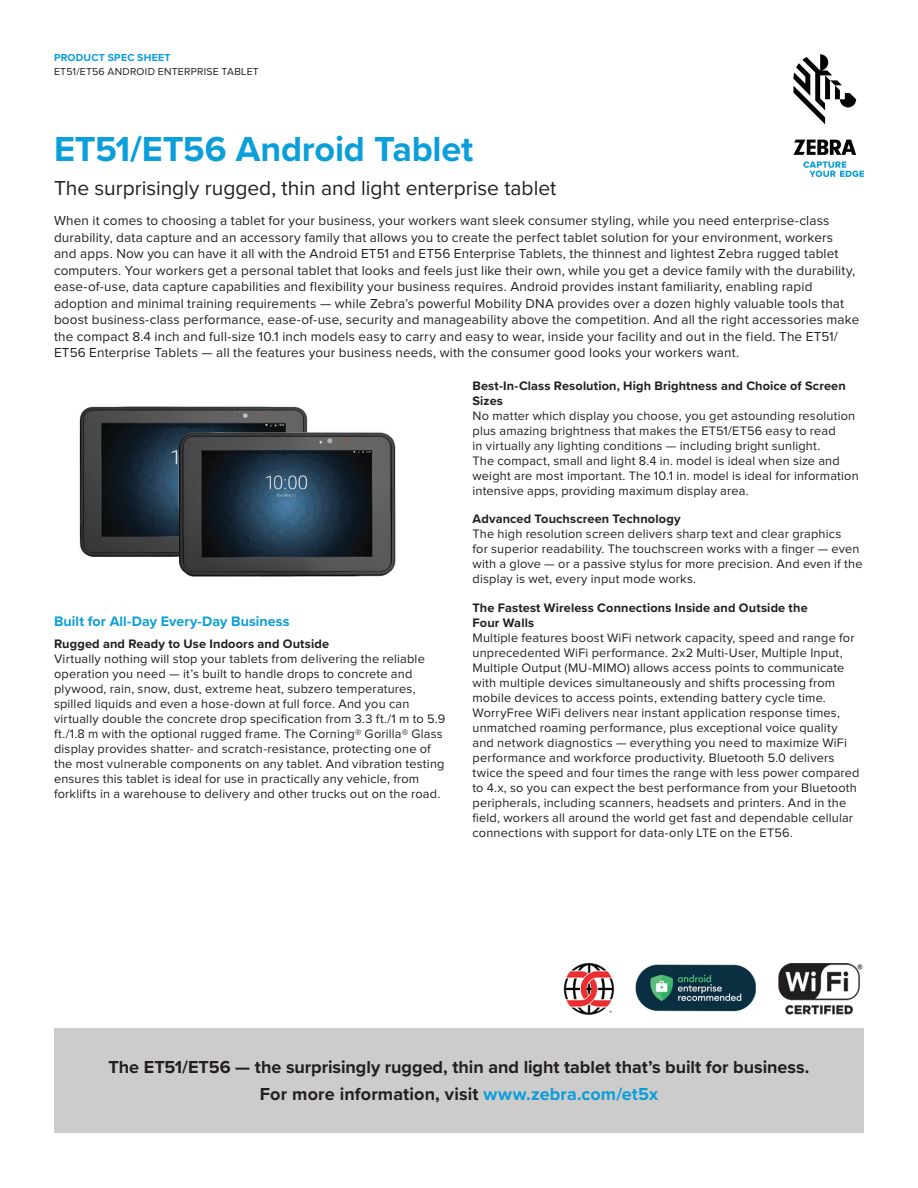
<style>
.page{position:relative;width:918px;height:1188px;background:#fff}
.page>*{position:absolute;margin:0;border:0;box-sizing:border-box;transform-origin:0 0}
.t1{font:700 36px "Proxima Nova";letter-spacing:-.005em;color:#0a9edb}
.t2{font:21px "Proxima Nova";color:#231f20}
.t3{font:700 18px/26.4px "Proxima Nova";color:#231f20;text-align:center}
.t4{font:700 14.25px "Proxima Nova";letter-spacing:.005em;color:#0a9edb}
.t5{font:13.5px/16.5px "Proxima Nova";letter-spacing:.01em;color:#231f20}
.t6{font:12.75px/15px "Proxima Nova";letter-spacing:.015em;color:#231f20}
.t7{font:700 12.75px/15px "Proxima Nova";letter-spacing:.01em;color:#231f20}
.t8{font:10.5px "Proxima Nova";letter-spacing:.025em;color:#231f20}
.t9{font:700 10.5px "Proxima Nova";letter-spacing:.02em;color:#0a9edb}
.s1{color:#0a9edb}
</style>
<div class="page">
<div style="left:54px;top:1028px;width:810px;height:104px;background:#ceccca"></div>
<img style="left:79px;top:406px;width:317px;height:171px">
<img style="left:563px;top:963px;width:300px;height:52px">
<svg style="left:793px;top:54px;width:63px;height:70px"></svg>
<svg style="left:793px;top:140px;width:63px;height:15px"></svg>
<svg style="left:803px;top:161px;width:61px;height:16px"></svg>
<p class="t9" style="left:54px;top:50px;width:118px">PRODUCT SPEC SHEET</p>
<p class="t8" style="left:54px;top:67px;width:206px">ET51/ET56 ANDROID ENTERPRISE TABLET</p>
<h1 class="t1" style="left:54px;top:122px;width:421px">ET51/ET56 Android Tablet</h1>
<h2 class="t2" style="left:54px;top:179px;width:504px">The surprisingly rugged, thin and light enterprise tablet</h2>
<p class="t5" style="left:54px;top:213px;width:807px">When it comes to choosing a tablet for your business, your workers want sleek consumer styling, while you need enterprise-class durability, data capture and an accessory family that allows you to create the perfect tablet solution for your environment, workers<br>and apps. Now you can have it all with the Android ET51 and ET56 Enterprise Tablets, the thinnest and lightest Zebra rugged tablet computers. Your workers get a personal tablet that looks and feels just like their own, while you get a device family with the durability, ease-of-use, data capture capabilities and flexibility your business requires. Android provides instant familiarity, enabling rapid adoption and minimal training requirements — while Zebra’s powerful Mobility DNA provides over a dozen highly valuable tools that boost business-class performance, ease-of-use, security and manageability above the competition. And all the right accessories make the compact 8.4 inch and full-size 10.1 inch models easy to carry and easy to wear, inside your facility and out in the field. The ET51/ ET56 Enterprise Tablets — all the features your business needs, with the consumer good looks your workers want.</p>
<p class="t4" style="left:54px;top:611px;width:237px">Built for All-Day Every-Day Business</p>
<p class="t7" style="left:54px;top:636px;width:277px">Rugged and Ready to Use Indoors and Outside</p>
<p class="t6" style="left:54px;top:652px;width:393px">Virtually nothing will stop your tablets from delivering the reliable operation you need — it’s built to handle drops to concrete and plywood, rain, snow, dust, extreme heat, subzero temperatures, spilled liquids and even a hose-down at full force. And you can virtually double the concrete drop specification from 3.3 ft./1 m to 5.9 ft./1.8 m with the optional rugged frame. The Corning® Gorilla® Glass display provides shatter- and scratch-resistance, protecting one of the most vulnerable components on any tablet. And vibration testing ensures this tablet is ideal for use in practically any vehicle, from forklifts in a warehouse to delivery and other trucks out on the road.</p>
<p class="t7" style="left:473px;top:378px;width:375px">Best-In-Class Resolution, High Brightness and Choice of Screen<br>Sizes</p>
<p class="t6" style="left:473px;top:409px;width:388px">No matter which display you choose, you get astounding resolution plus amazing brightness that makes the ET51/ET56 easy to read<br>in virtually any lighting conditions — including bright sunlight.<br>The compact, small and light 8.4 in. model is ideal when size and weight are most important. The 10.1 in. model is ideal for information intensive apps, providing maximum display area.</p>
<p class="t7" style="left:473px;top:511px;width:210px">Advanced Touchscreen Technology</p>
<p class="t6" style="left:473px;top:527px;width:392px">The high resolution screen delivers sharp text and clear graphics<br>for superior readability. The touchscreen works with a finger — even with a glove — or a passive stylus for more precision. And even if the display is wet, every input mode works.</p>
<p class="t7" style="left:473px;top:600px;width:337px">The Fastest Wireless Connections Inside and Outside the<br>Four Walls</p>
<p class="t6" style="left:473px;top:631px;width:389px">Multiple features boost WiFi network capacity, speed and range for unprecedented WiFi performance. 2x2 Multi-User, Multiple Input, Multiple Output (MU-MIMO) allows access points to communicate with multiple devices simultaneously and shifts processing from mobile devices to access points, extending battery cycle time.<br>WorryFree WiFi delivers near instant application response times, unmatched roaming performance, plus exceptional voice quality and network diagnostics — everything you need to maximize WiFi performance and workforce productivity. Bluetooth 5.0 delivers twice the speed and four times the range with less power compared to 4.x, so you can expect the best performance from your Bluetooth peripherals, including scanners, headsets and printers. And in the field, workers all around the world get fast and dependable cellular connections with support for data-only LTE on the ET56.</p>
<h3 class="t3" style="left:109px;top:1054px;width:702px">The ET51/ET56 — the surprisingly rugged, thin and light tablet that’s built for business.<br>For more information, visit <span class="s1">www.zebra.com/et5x</span></h3>
</div>
